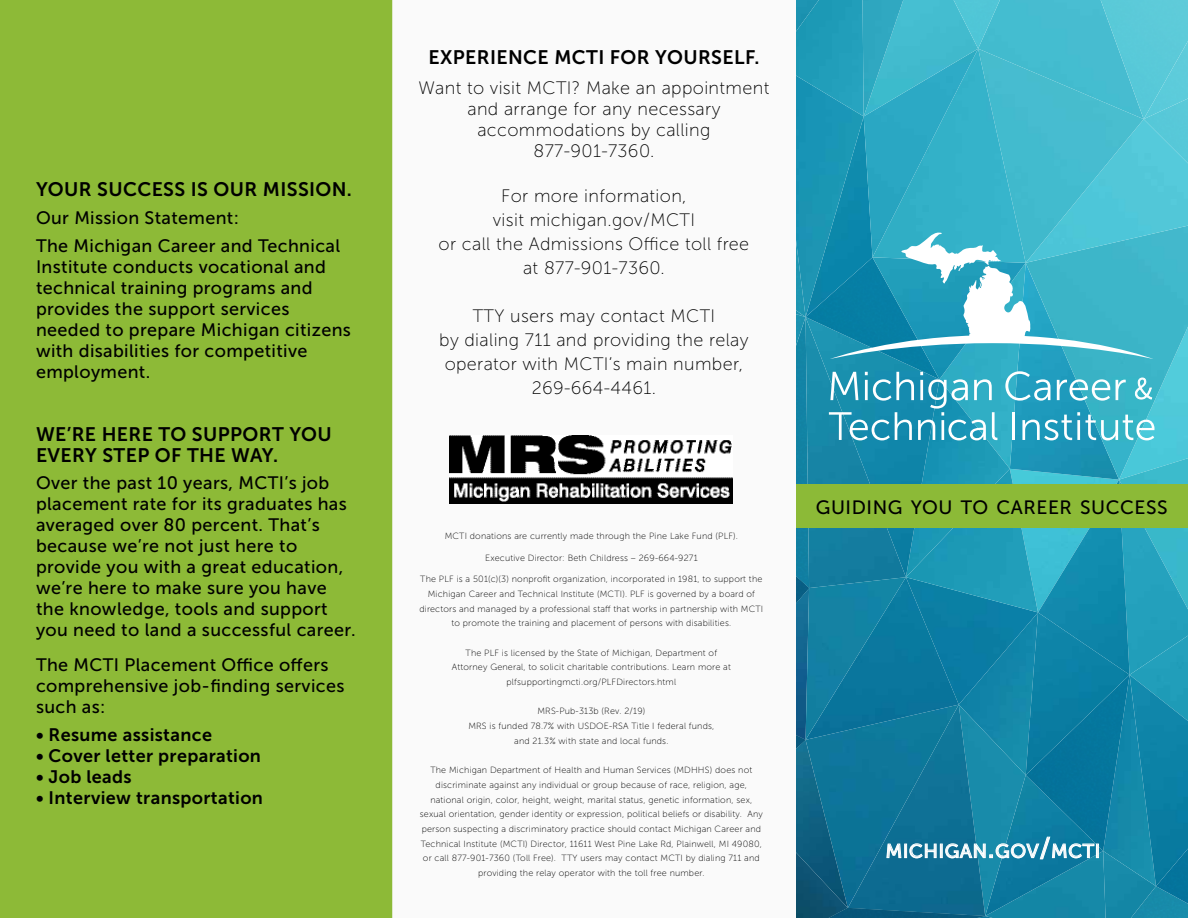
<style>
.page{position:relative;width:1188px;height:918px;background:#fff}
.page>*{position:absolute;margin:0;border:0;box-sizing:border-box;transform-origin:0 0}
.t1{font:19.5px/21px "Museo Sans 700";letter-spacing:.02em;color:#000}
.t2{font:19.2px "Museo Sans 500";letter-spacing:.03em;color:#000}
.t3{font:19.2px "Museo Sans 500";letter-spacing:.03em;color:#fff}
.t4{font:18px/21px "Museo Sans 500";letter-spacing:.02em;color:#000}
.t5{font:18px/24px "Museo Sans 100";letter-spacing:.02em;color:#000;text-align:center}
.t6{font:18px "Museo Sans 700";letter-spacing:.02em;color:#000}
.t7{font:9px/14.7px "Museo Sans 100";letter-spacing:.02em;color:#000;text-align:center}
.s1{font-size:27.45px}
</style>
<div class="page">
<img style="left:1156px;top:721px;width:32px;height:197px">
<div style="left:1106px;top:886px;width:50px;height:32px;background:#1588a7"></div>
<div style="left:1130px;top:609px;width:58px;height:27px;background:#23a0bc"></div>
<img style="left:1130px;top:480px;width:58px;height:129px">
<img style="left:993px;top:886px;width:113px;height:32px">
<img style="left:1026px;top:851px;width:77px;height:65px">
<img style="left:985px;top:705px;width:41px;height:211px">
<img style="left:959px;top:705px;width:26px;height:203px">
<div style="left:848px;top:740px;width:111px;height:168px;background:#0d7196"></div>
<img style="left:796px;top:347px;width:10px;height:388px">
<img style="left:1026px;top:263px;width:162px;height:217px">
<img style="left:1010px;top:401px;width:16px;height:68px">
<img style="left:1144px;top:119px;width:44px;height:144px">
<img style="left:1026px;top:119px;width:118px;height:114px">
<div style="left:1000px;top:0;width:101px;height:119px;background:#47bcd0"></div>
<img style="left:1101px;top:0;width:87px;height:119px">
<img style="left:796px;top:576px;width:10px;height:28px">
<img style="left:796px;top:740px;width:52px;height:112px">
<img style="left:796px;top:735px;width:10px;height:14px">
<svg style="left:985px;top:908px;width:8px;height:10px"></svg>
<img style="left:796px;top:852px;width:52px;height:66px">
<img style="left:829px;top:908px;width:156px;height:10px">
<img style="left:796px;top:317px;width:10px;height:30px">
<img style="left:959px;top:612px;width:67px;height:93px">
<img style="left:959px;top:469px;width:79px;height:143px">
<img style="left:939px;top:379px;width:71px;height:198px">
<img style="left:806px;top:379px;width:133px;height:198px">
<img style="left:906px;top:577px;width:53px;height:163px">
<img style="left:806px;top:577px;width:100px;height:163px">
<img style="left:1038px;top:480px;width:92px;height:132px">
<img style="left:1103px;top:721px;width:53px;height:165px">
<img style="left:1026px;top:775px;width:104px;height:76px">
<img style="left:1026px;top:612px;width:104px;height:163px">
<img style="left:1130px;top:636px;width:58px;height:85px">
<img style="left:1156px;top:849px;width:32px;height:55px">
<img style="left:806px;top:317px;width:66px;height:62px">
<img style="left:872px;top:359px;width:154px;height:20px">
<img style="left:978px;top:49px;width:48px;height:184px">
<img style="left:864px;top:116px;width:114px;height:117px">
<img style="left:796px;top:116px;width:68px;height:201px">
<img style="left:796px;top:0;width:182px;height:116px">
<img style="left:796px;top:0;width:23px;height:32px">
<img style="left:863px;top:0;width:40px;height:116px">
<img style="left:954px;top:0;width:46px;height:49px">
<div style="left:795px;top:484px;width:393px;height:44px;background:#8cba37"></div>
<div style="left:392px;top:0;width:404px;height:918px;background:#fafafa"></div>
<div style="left:0;top:0;width:392px;height:918px;background:#8dba37"></div>
<svg style="left:887px;top:844px;width:14px;height:14px"></svg>
<div style="left:904px;top:844px;width:3px;height:14px;border:1px solid #fff"></div>
<svg style="left:909px;top:843px;width:28px;height:15px"></svg>
<div style="left:940px;top:844px;width:3px;height:14px;border:1px solid #fff"></div>
<svg style="left:945px;top:837px;width:149px;height:22px;background:#4297b4"></svg>
<div style="left:1096px;top:844px;width:3px;height:14px;border:1px solid #fff"></div>
<img style="left:450px;top:436px;width:282px;height:67px">
<svg style="left:830px;top:233px;width:324px;height:126px;background:#4bb2c8"></svg>
<hr style="left:1012px;top:412px;width:3px;height:28px;background:#fff">
<svg style="left:1022px;top:412px;width:133px;height:28px"></svg>
<svg style="left:829px;top:372px;width:168px;height:68px;background:#48a9c2"></svg>
<svg style="left:1005px;top:371px;width:45px;height:30px"></svg>
<svg style="left:1057px;top:379px;width:53px;height:22px"></svg>
<svg style="left:1116px;top:380px;width:10px;height:20px"></svg>
<svg style="left:1135px;top:378px;width:17px;height:22px"></svg>
<h1 class="t1" style="left:36px;top:179px;width:317px">YOUR SUCCESS IS OUR MISSION.</h1>
<h3 class="t4" style="left:36px;top:204px;width:306px;line-height:27.8px">Our Mission Statement:<br>The Michigan Career and Technical</h3>
<h3 class="t4" style="left:36px;top:256px;width:317px">Institute conducts vocational and technical training programs and provides the support services needed to prepare Michigan citizens with disabilities for competitive employment.</h3>
<h1 class="t1" style="left:36px;top:423px;width:297px">WE’RE HERE TO SUPPORT YOU<br>EVERY STEP OF THE WAY.</h1>
<p class="t4" style="left:36px;top:473px;width:321px">Over the past 10 years, MCTI’s job placement rate for its graduates has averaged over 80 percent. That’s because we’re not just here to provide you with a great education, we’re here to make sure you have the knowledge, tools and support you need to land a successful career.</p>
<h3 class="t4" style="left:36px;top:654px;width:310px">The MCTI Placement Office offers comprehensive job-finding services such as:</h3>
<h3 class="t6" style="left:36px;top:725px;width:177px">• Resume assistance</h3>
<h3 class="t6" style="left:36px;top:746px;width:227px">• Cover letter preparation</h3>
<h3 class="t6" style="left:36px;top:767px;width:97px">• Job leads</h3>
<h3 class="t6" style="left:36px;top:788px;width:228px">• Interview transportation</h3>
<h1 class="t1" style="left:429px;top:47px;width:332px">EXPERIENCE MCTI FOR YOURSELF.</h1>
<h3 class="t5" style="left:419px;top:78px;width:352px;line-height:21px">Want to visit MCTI? Make an appointment and arrange for any necessary accommodations by calling<br>877-901-7360.</h3>
<h3 class="t5" style="left:439px;top:184px;width:312px">For more information,<br>visit michigan.gov/MCTI<br>or call the Admissions Office toll free at 877-901-7360.</h3>
<h3 class="t5" style="left:439px;top:304px;width:311px">TTY users may contact MCTI<br>by dialing 711 and providing the relay operator with MCTI’s main number,<br>269-664-4461.</h3>
<p class="t7" style="left:445px;top:529px;width:295px">MCTI donations are currently made through the Pine Lake Fund (PLF).</p>
<p class="t7" style="left:485px;top:550px;width:214px">Executive Director: Beth Childress – 269-664-9271</p>
<p class="t7" style="left:419px;top:572px;width:345px">The PLF is a 501(c)(3) nonprofit organization, incorporated in 1981, to support the Michigan Career and Technical Institute (MCTI). PLF is governed by a board of directors and managed by a professional staff that works in partnership with MCTI to promote the training and placement of persons with disabilities.</p>
<p class="t7" style="left:452px;top:645px;width:280px">The PLF is licensed by the State of Michigan, Department of<br>Attorney General, to solicit charitable contributions. Learn more at plfsupportingmcti.org/PLFDirectors.html</p>
<p class="t7" style="left:468px;top:704px;width:248px">MRS-Pub-313b (Rev. 2/19)<br>MRS is funded 78.7% with USDOE-RSA Title I federal funds, and 21.3% with state and local funds.</p>
<p class="t7" style="left:420px;top:763px;width:345px">The Michigan Department of Health and Human Services (MDHHS) does not discriminate against any individual or group because of race, religion, age, national origin, color, height, weight, marital status, genetic information, sex, sexual orientation, gender identity or expression, political beliefs or disability. Any person suspecting a discriminatory practice should contact Michigan Career and Technical Institute (MCTI) Director, 11611 West Pine Lake Rd, Plainwell, MI 49080, or call 877-901-7360 (Toll Free). TTY users may contact MCTI by dialing 711 and providing the relay operator with the toll free number.</p>
<h2 class="t2" style="left:816px;top:496px;width:353px">GUIDING YOU TO CAREER SUCCESS</h2>
<h2 class="t3" style="left:886px;top:841px;width:216px">MICHIGAN<span class="s1">.</span>GOV<span class="s1">/</span>MCTI</h2>
</div>
